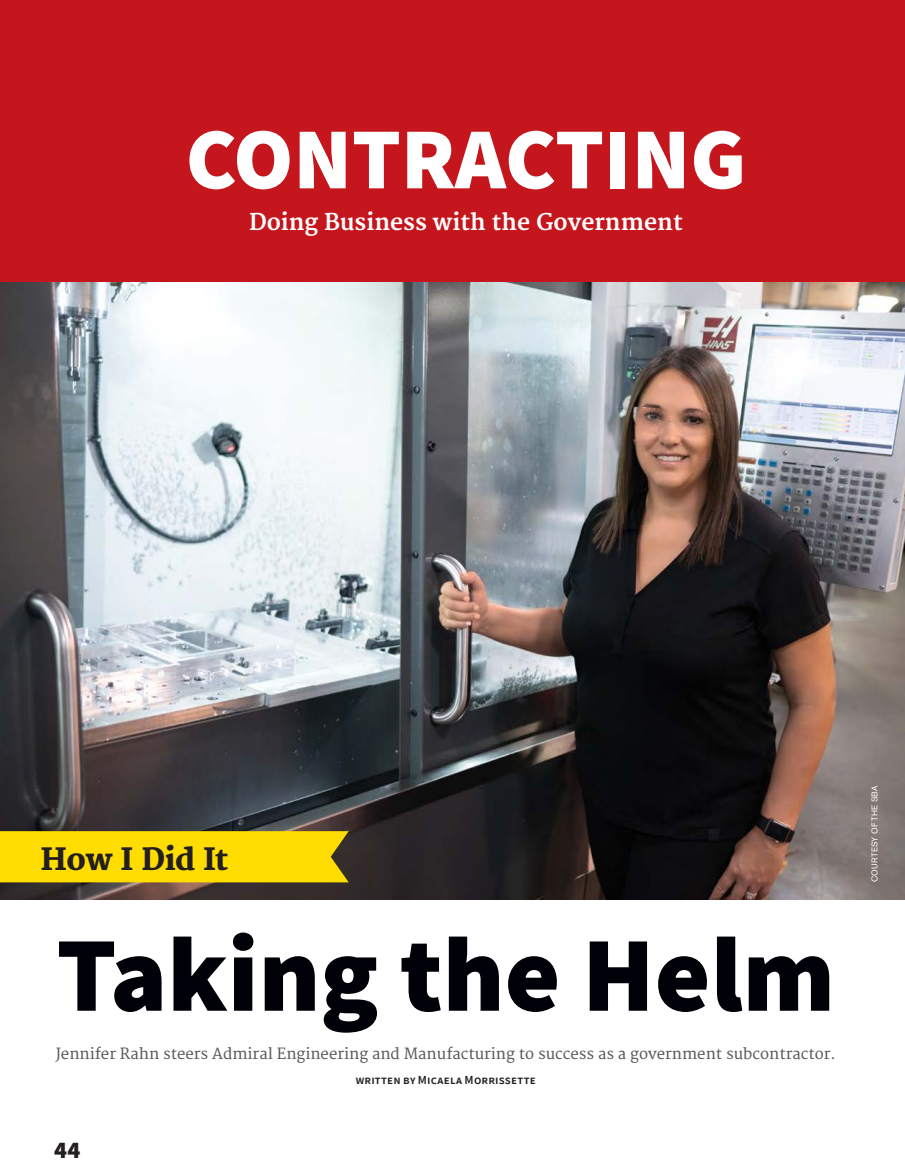
<style>
.page{position:relative;width:905px;height:1175px;background:#fff}
.page>*{position:absolute;margin:0;border:0;box-sizing:border-box;transform-origin:0 0}
.t1{font:900 106.5px "Source Sans Pro";color:#000008}
.t2{font:900 87px "Source Sans Pro";color:#fff}
.t3{font:800 29.85px "Merriweather";letter-spacing:-.015em;color:#231f20}
.t4{font:900 24px "Source Sans Pro";color:#231f20}
.t5{font:700 22.5px "Merriweather";color:#fff}
.t6{font:15px "Merriweather";color:#58595b}
.t7{font:600 12.3px "Source Sans Pro";color:#231f20}
.t8{font:8.25px "Akzidenz Grotesk BE";letter-spacing:.03em;color:#fff}
</style>
<div class="page">
<img style="left:0;top:281px;width:904px;height:618px">
<div style="left:0;top:831px;width:349px;height:51px;background:#fd0"></div>
<div style="left:0;top:0;width:904px;height:281px;background:#c4161c"></div>
<h2 class="t2" style="left:186px;top:99px;width:562px">CONTRACTING</h2>
<h3 class="t5" style="left:249px;top:209px;width:435px">Doing Business with the Government</h3>
<h3 class="t3" style="left:41px;top:842px;width:189px">How I Did It</h3>
<h1 class="t1" style="left:56px;top:901px;width:780px">Taking the Helm</h1>
<p class="t6" style="left:56px;top:1044px;width:781px">Jennifer Rahn steers Admiral Engineering and Manufacturing to success as a government subcontractor.</p>
<p class="t7" style="left:356px;top:1071px;width:181px">written by Micaela Morrissette</p>
<h3 class="t4" style="left:54px;top:1133px;width:28px">44</h3>
<p class="t8" style="left:869px;top:882px;width:99px;rotate:-90deg">COURTESY OF THE SBA</p>
</div>
